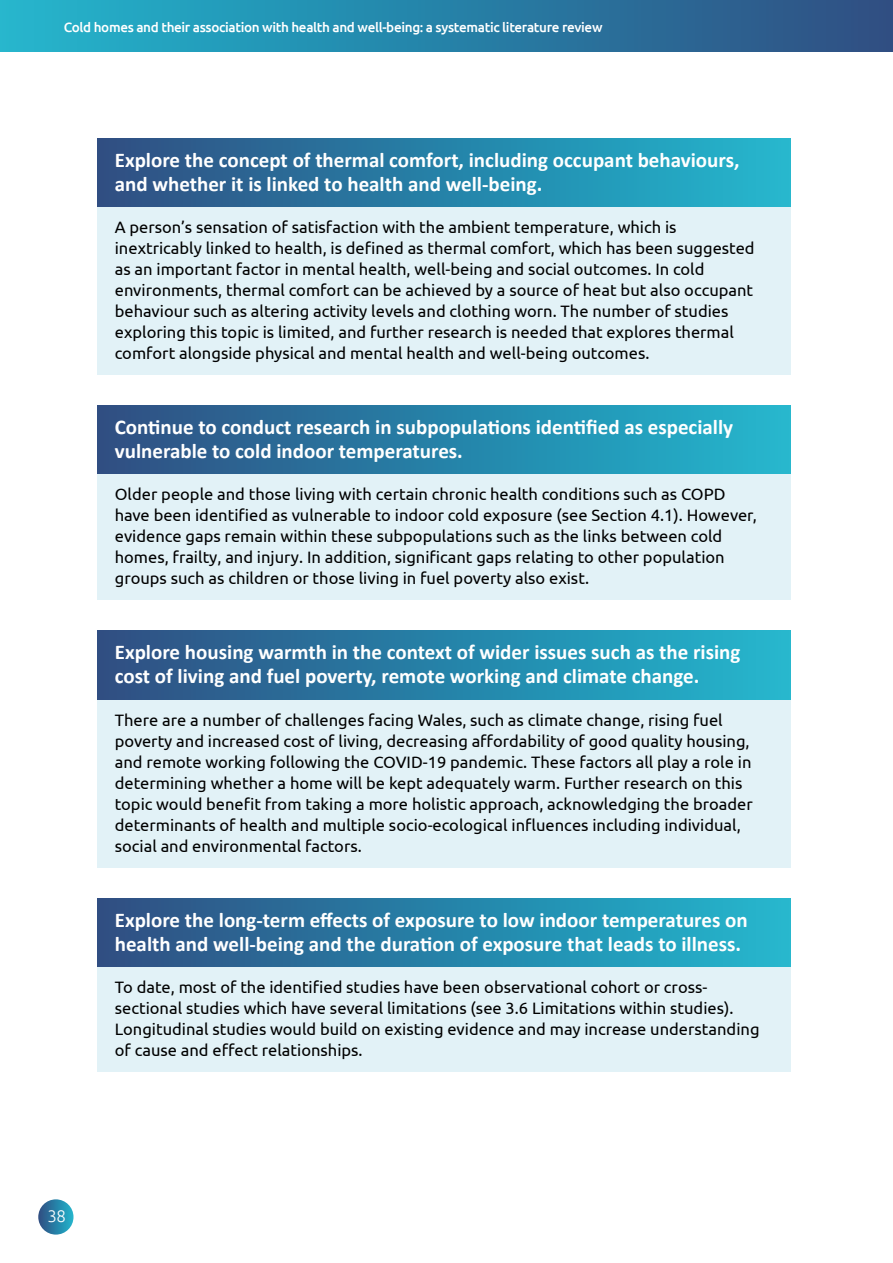
<style>
.page{position:relative;width:893px;height:1263px;background:#fff}
.page>*{position:absolute;margin:0;border:0;box-sizing:border-box;transform-origin:0 0}
.t1{font:700 21px/24px "Calibri";color:#fff}
.t2{font:300 16.8px "Ubuntu";color:#fff}
.t3{font:16.5px/21px "Ubuntu";color:#000}
.t4{font:500 13.5px "Ubuntu";letter-spacing:-.025em;color:#fff}
</style>
<div class="page">
<div style="left:0;top:0;width:893px;height:52px;background:linear-gradient(to right,#21b6cd,#2e4d82)"></div>
<div style="left:38px;top:1199px;width:36px;height:35px;background:linear-gradient(to right,#2f4f82,#27b5cc);border-radius:50%"></div>
<div style="left:98px;top:138px;width:693px;height:71px;background:linear-gradient(to right,#2e4d82,#22b8ce)"></div>
<div style="left:98px;top:207px;width:693px;height:168px;background:#e2f2f7"></div>
<div style="left:98px;top:405px;width:693px;height:71px;background:linear-gradient(to right,#2e4d82,#22b8ce)"></div>
<div style="left:98px;top:475px;width:693px;height:125px;background:#e2f2f7"></div>
<div style="left:98px;top:631px;width:693px;height:70px;background:linear-gradient(to right,#2e4d82,#22b8ce)"></div>
<div style="left:98px;top:700px;width:693px;height:167px;background:#e2f2f7"></div>
<div style="left:98px;top:898px;width:693px;height:71px;background:linear-gradient(to right,#2e4d82,#22b8ce)"></div>
<div style="left:98px;top:967px;width:693px;height:105px;background:#e2f2f7"></div>
<p class="t4" style="left:64px;top:19px;width:540px">Cold homes and their association with health and well-being: a systematic literature review</p>
<p class="t1" style="left:115px;top:147px;width:626px">Explore the concept of thermal comfort, including occupant behaviours, and whether it is linked to health and well-being.</p>
<p class="t3" style="left:115px;top:216px;width:641px">A person’s sensation of satisfaction with the ambient temperature, which is inextricably linked to health, is defined as thermal comfort, which has been suggested as an important factor in mental health, well-being and social outcomes. In cold environments, thermal comfort can be achieved by a source of heat but also occupant behaviour such as altering activity levels and clothing worn. The number of studies exploring this topic is limited, and further research is needed that explores thermal comfort alongside physical and mental health and well-being outcomes.</p>
<p class="t1" style="left:115px;top:414px;width:620px">Continue to conduct research in subpopulations identified as especially vulnerable to cold indoor temperatures.</p>
<p class="t3" style="left:115px;top:483px;width:643px">Older people and those living with certain chronic health conditions such as COPD have been identified as vulnerable to indoor cold exposure (see Section 4.1). However, evidence gaps remain within these subpopulations such as the links between cold homes, frailty, and injury. In addition, significant gaps relating to other population groups such as children or those living in fuel poverty also exist.</p>
<p class="t1" style="left:115px;top:639px;width:627px">Explore housing warmth in the context of wider issues such as the rising cost of living and fuel poverty, remote working and climate change.</p>
<p class="t3" style="left:115px;top:709px;width:639px">There are a number of challenges facing Wales, such as climate change, rising fuel poverty and increased cost of living, decreasing affordability of good quality housing, and remote working following the COVID-19 pandemic. These factors all play a role in determining whether a home will be kept adequately warm. Further research on this topic would benefit from taking a more holistic approach, acknowledging the broader determinants of health and multiple socio-ecological influences including individual, social and environmental factors.</p>
<p class="t1" style="left:115px;top:907px;width:634px">Explore the long-term effects of exposure to low indoor temperatures on health and well-being and the duration of exposure that leads to illness.</p>
<p class="t3" style="left:115px;top:976px;width:646px">To date, most of the identified studies have been observational cohort or cross&shy;sectional studies which have several limitations (see 3.6 Limitations within studies).<br>Longitudinal studies would build on existing evidence and may increase understanding of cause and effect relationships.</p>
<p class="t2" style="left:48px;top:1206px;width:20px">38</p>
</div>
